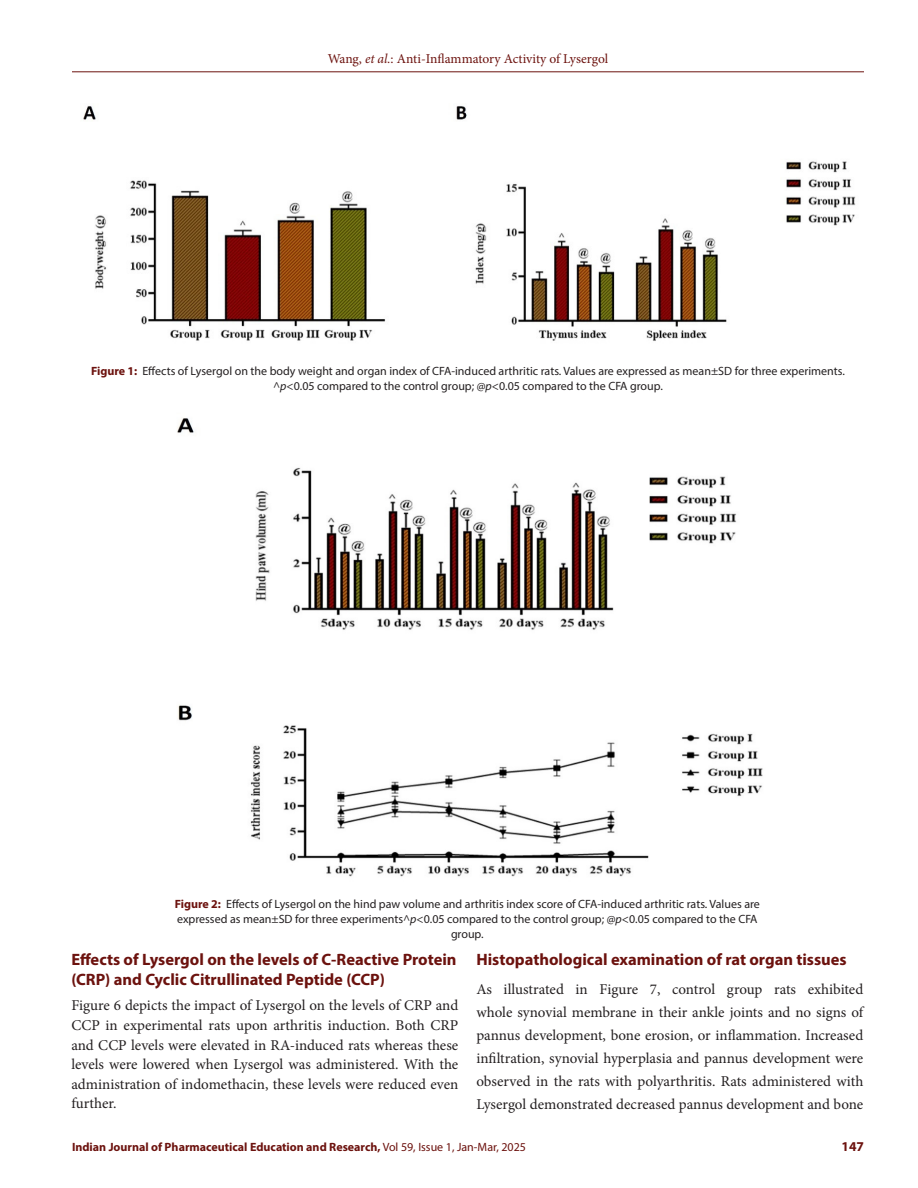
<style>
.page{position:relative;width:918px;height:1188px;background:#fff}
.page>*{position:absolute;margin:0;border:0;box-sizing:border-box;transform-origin:0 0}
.Heading_2{font:700 16.5px/19.6px "Myriad Pro";color:#6c120e}
.Body_text__FO{font:15px/19.6px "Minion Pro";color:#231f20;text-align:justify}
.t1{font:13.5px "Minion Pro";letter-spacing:-.005em;color:#6c120e}
.t2{font:700 13.5px "Myriad Pro";color:#6c120e}
.FIG_Caption{font:12px/15px "Myriad Pro";color:#231f20;text-align:center}
.t3{font:700 12px "Myriad Pro";color:#6c120e}
.s1{font-style:italic}
.s2{font-weight:700;color:#6c120e}
.s3{font-weight:400}
</style>
<div class="page">
<hr style="left:72px;top:72px;width:792px;height:1px;background:#6c120e">
<img style="left:177px;top:418px;width:586px;height:459px">
<img style="left:83px;top:106px;width:773px;height:235px">
<p class="t1" style="left:328px;top:50px;width:282px">Wang, <span class="s1">et al.</span>: Anti-Inflammatory Activity of Lysergol</p>
<p class="FIG_Caption" style="left:91px;top:364px;width:755px"><span class="s2">Figure 1:</span> Effects of Lysergol on the body weight and organ index of CFA-induced arthritic rats. Values are expressed as mean±SD for three experiments. ^<span class="s1">p</span>&lt;0.05 compared to the control group; @<span class="s1">p</span>&lt;0.05 compared to the CFA group.</p>
<p class="FIG_Caption" style="left:175px;top:896px;width:587px"><span class="s2">Figure 2:</span> Effects of Lysergol on the hind paw volume and arthritis index score of CFA-induced arthritic rats. Values are expressed as mean±SD for three experiments^<span class="s1">p</span>&lt;0.05 compared to the control group; @<span class="s1">p</span>&lt;0.05 compared to the CFA group.</p>
<p class="Heading_2" style="left:71px;top:949px;width:387px">Effects of Lysergol on the levels of C-Reactive Protein (CRP) and Cyclic Citrullinated Peptide (CCP)</p>
<p class="Body_text__FO" style="left:71px;top:996px;width:389px">Figure 6 depicts the impact of Lysergol on the levels of CRP and CCP in experimental rats upon arthritis induction. Both CRP and CCP levels were elevated in RA-induced rats whereas these levels were lowered when Lysergol was administered. With the administration of indomethacin, these levels were reduced even further.</p>
<p class="Heading_2" style="left:476px;top:949px;width:372px">Histopathological examination of rat organ tissues</p>
<p class="Body_text__FO" style="left:476px;top:978px;width:389px;line-height:23px">As illustrated in Figure 7, control group rats exhibited whole synovial membrane in their ankle joints and no signs of pannus development, bone erosion, or inflammation. Increased infiltration, synovial hyperplasia and pannus development were observed in the rats with polyarthritis. Rats administered with Lysergol demonstrated decreased pannus development and bone</p>
<p class="t3" style="left:72px;top:1139px;width:456px">Indian Journal of Pharmaceutical Education and Research, <span class="s3">Vol 59, Issue 1, Jan-Mar, 2025</span></p>
<p class="t2" style="left:842px;top:1137px;width:24px">147</p>
</div>
